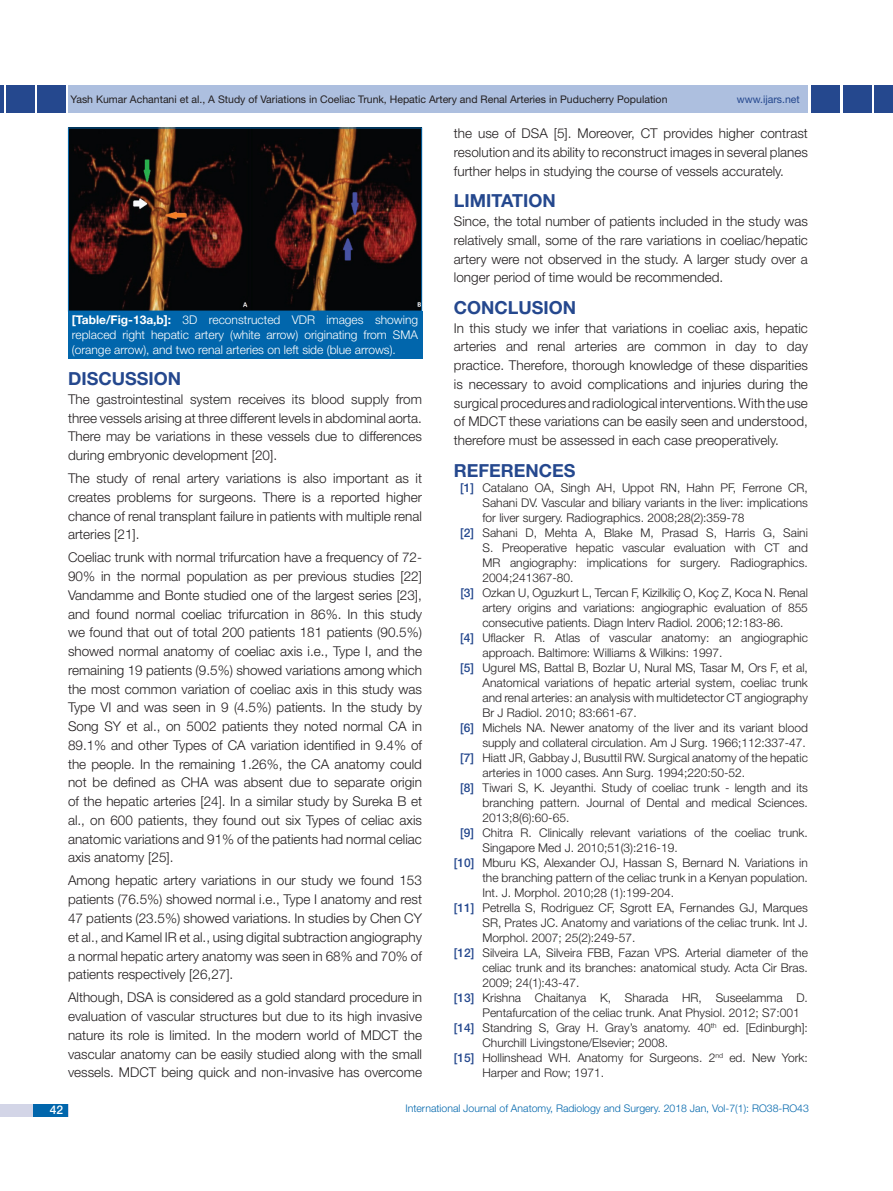
<style>
.page{position:relative;width:893px;height:1191px;background:#fff}
.page>*{position:absolute;margin:0;border:0;box-sizing:border-box;transform-origin:0 0}
.Heading{font:700 18px "Helvetica Neue";color:#25488e}
.Body_Text{font:300 13.5px/18.8px "Helvetica Neue";color:#231f20;text-align:justify}
.Reference_text{font:300 12px/15px "Helvetica Neue";color:#231f20;text-align:justify}
.Table_text{font:300 12px/15px "Helvetica Neue";color:#fff;text-align:justify}
.t1{font:500 12px "Helvetica Neue";color:#fff}
.t2{font:10.5px "Helvetica Neue";color:#231f20}
.t3{font:300 10.5px "Helvetica Neue";color:#0166ac}
.t4{font:10.5px "Helvetica Neue";color:#25488e}
.s1{font-weight:700}
.s2{font-weight:500;color:#25488e}
</style>
<div class="page">
<hr style="left:0;top:85px;width:4px;height:28px;background:#25488e">
<div style="left:6px;top:85px;width:29px;height:28px;background:#25488e"></div>
<div style="left:68px;top:85px;width:740px;height:28px;background:#adbfdf"></div>
<div style="left:875px;top:85px;width:18px;height:28px;background:#25488e"></div>
<div style="left:843px;top:85px;width:29px;height:28px;background:#25488e"></div>
<div style="left:811px;top:85px;width:29px;height:28px;background:#25488e"></div>
<div style="left:0;top:1103px;width:68px;height:13px;background:#d3d5e7"></div>
<div style="left:33px;top:1103px;width:35px;height:13px;background:#0166ac"></div>
<div style="left:37px;top:85px;width:29px;height:28px;background:#25488e"></div>
<img style="left:70px;top:130px;width:350px;height:179px">
<div style="left:68px;top:128px;width:354px;height:183px;border:1px solid #0166ac"></div>
<div style="left:68px;top:311px;width:354px;height:47px;background:#0166ac"></div>
<p class="t2" style="left:71px;top:93px;width:598px">Yash Kumar Achantani et al., A Study of Variations in Coeliac Trunk, Hepatic Artery and Renal Arteries in Puducherry Population</p>
<p class="t4" style="left:737px;top:93px;width:64px">www.ijars.net</p>
<p class="Table_text" style="left:72px;top:312px;width:348px"><span class="s1">[TABLE/FIG-13A,B]:</span> 3D reconstructed VDR images showing replaced right hepatic artery (white arrow) originating from SMA (orange arrow), and two renal arteries on left side (blue arrows).</p>
<p class="Heading" style="left:68px;top:367px;width:112px">DISCUSSION</p>
<p class="Body_Text" style="left:68px;top:389px;width:355px">The gastrointestinal system receives its blood supply from three vessels arising at three different levels in abdominal aorta.<br>There may be variations in these vessels due to differences during embryonic development [20].</p>
<p class="Body_Text" style="left:68px;top:468px;width:356px">The study of renal artery variations is also important as it creates problems for surgeons. There is a reported higher chance of renal transplant failure in patients with multiple renal arteries [21].</p>
<p class="Body_Text" style="left:68px;top:548px;width:356px">Coeliac trunk with normal trifurcation have a frequency of 72- 90% in the normal population as per previous studies [22] Vandamme and Bonte studied one of the largest series [23], and found normal coeliac trifurcation in 86%. In this study we found that out of total 200 patients 181 patients (90.5%) showed normal anatomy of coeliac axis i.e., Type I, and the remaining 19 patients (9.5%) showed variations among which the most common variation of coeliac axis in this study was Type VI and was seen in 9 (4.5%) patients. In the study by Song SY et al., on 5002 patients they noted normal CA in 89.1% and other Types of CA variation identified in 9.4% of the people. In the remaining 1.26%, the CA anatomy could not be defined as CHA was absent due to separate origin of the hepatic arteries [24]. In a similar study by Sureka B et al., on 600 patients, they found out six Types of celiac axis anatomic variations and 91% of the patients had normal celiac axis anatomy [25].</p>
<p class="Body_Text" style="left:68px;top:871px;width:356px">Among hepatic artery variations in our study we found 153 patients (76.5%) showed normal i.e., Type I anatomy and rest 47 patients (23.5%) showed variations. In studies by Chen CY et al., and Kamel IR et al., using digital subtraction angiography a normal hepatic artery anatomy was seen in 68% and 70% of patients respectively [26,27].</p>
<p class="Body_Text" style="left:68px;top:987px;width:356px">Although, DSA is considered as a gold standard procedure in evaluation of vascular structures but due to its high invasive nature its role is limited. In the modern world of MDCT the vascular anatomy can be easily studied along with the small vessels. MDCT being quick and non-invasive has overcome</p>
<p class="Body_Text" style="left:454px;top:124px;width:355px">the use of DSA [5]. Moreover, CT provides higher contrast resolution and its ability to reconstruct images in several planes further helps in studying the course of vessels accurately.</p>
<p class="Heading" style="left:454px;top:190px;width:101px">LIMITATION</p>
<p class="Body_Text" style="left:454px;top:211px;width:355px">Since, the total number of patients included in the study was relatively small, some of the rare variations in coeliac/hepatic artery were not observed in the study. A larger study over a longer period of time would be recommended.</p>
<p class="Heading" style="left:454px;top:296px;width:121px">CONCLUSION</p>
<p class="Body_Text" style="left:454px;top:318px;width:356px">In this study we infer that variations in coeliac axis, hepatic arteries and renal arteries are common in day to day practice. Therefore, thorough knowledge of these disparities is necessary to avoid complications and injuries during the surgical procedures and radiological interventions. With the use of MDCT these variations can be easily seen and understood, therefore must be assessed in each case preoperatively.</p>
<p class="Heading" style="left:454px;top:459px;width:121px">REFERENCES</p>
<p class="Reference_text" style="left:482px;top:479px;width:327px;text-indent:-22px"><span class="s2">[1]</span> Catalano OA, Singh AH, Uppot RN, Hahn PF, Ferrone CR, Sahani DV. Vascular and biliary variants in the liver: implications for liver surgery. Radiographics. 2008;28(2):359-78</p>
<p class="Reference_text" style="left:482px;top:524px;width:327px;text-indent:-22px"><span class="s2">[2]</span> Sahani D, Mehta A, Blake M, Prasad S, Harris G, Saini S. Preoperative hepatic vascular evaluation with CT and MR angiography: implications for surgery. Radiographics.<br>2004;241367-80.</p>
<p class="Reference_text" style="left:482px;top:584px;width:327px;text-indent:-22px"><span class="s2">[3]</span> Ozkan U, Oguzkurt L, Tercan F, Kizilkiliç O, Koç Z, Koca N. Renal artery origins and variations: angiographic evaluation of 855 consecutive patients. Diagn Interv Radiol. 2006;12:183-86.</p>
<p class="Reference_text" style="left:482px;top:629px;width:327px;text-indent:-22px"><span class="s2">[4]</span> Uflacker R. Atlas of vascular anatomy: an angiographic approach. Baltimore: Williams &amp; Wilkins: 1997.</p>
<p class="Reference_text" style="left:482px;top:659px;width:327px;text-indent:-22px"><span class="s2">[5]</span> Ugurel MS, Battal B, Bozlar U, Nural MS, Tasar M, Ors F, et al, Anatomical variations of hepatic arterial system, coeliac trunk and renal arteries: an analysis with multidetector CT angiography Br J Radiol. 2010; 83:661-67.</p>
<p class="Reference_text" style="left:460px;top:719px;width:349px;text-align:right"><span class="s2">[6]</span> Michels NA. Newer anatomy of the liver and its variant blood supply and collateral circulation. Am J Surg. 1966;112:337-47.</p>
<p class="Reference_text" style="left:482px;top:749px;width:327px;text-indent:-22px"><span class="s2">[7]</span> Hiatt JR, Gabbay J, Busuttil RW. Surgical anatomy of the hepatic arteries in 1000 cases. Ann Surg. 1994;220:50-52.</p>
<p class="Reference_text" style="left:482px;top:779px;width:327px;text-indent:-22px"><span class="s2">[8]</span> Tiwari S, K. Jeyanthi. Study of coeliac trunk - length and its branching pattern. Journal of Dental and medical Sciences.<br>2013;8(6):60-65.</p>
<p class="Reference_text" style="left:482px;top:824px;width:327px;text-indent:-22px"><span class="s2">[9]</span> Chitra R. Clinically relevant variations of the coeliac trunk.<br>Singapore Med J. 2010;51(3):216-19.</p>
<p class="Reference_text" style="left:482px;top:854px;width:327px;text-indent:-29px"><span class="s2">[10]</span> Mburu KS, Alexander OJ, Hassan S, Bernard N. Variations in the branching pattern of the celiac trunk in a Kenyan population.<br>Int. J. Morphol. 2010;28 (1):199-204.</p>
<p class="Reference_text" style="left:482px;top:899px;width:327px;text-indent:-29px"><span class="s2">[11]</span> Petrella S, Rodriguez CF, Sgrott EA, Fernandes GJ, Marques SR, Prates JC. Anatomy and variations of the celiac trunk. Int J.<br>Morphol. 2007; 25(2):249-57.</p>
<p class="Reference_text" style="left:482px;top:944px;width:327px;text-indent:-29px"><span class="s2">[12]</span> Silveira LA, Silveira FBB, Fazan VPS. Arterial diameter of the celiac trunk and its branches: anatomical study. Acta Cir Bras.<br>2009; 24(1):43-47.</p>
<p class="Reference_text" style="left:482px;top:989px;width:327px;text-indent:-29px"><span class="s2">[13]</span> Krishna Chaitanya K, Sharada HR, Suseelamma D.<br>Pentafurcation of the celiac trunk. Anat Physiol. 2012; S7:001</p>
<p class="Reference_text" style="left:482px;top:1019px;width:327px;text-indent:-29px"><span class="s2">[14]</span> Standring S, Gray H. Gray’s anatomy. 40<sup>th</sup> ed. [Edinburgh]:<br>Churchill Livingstone/Elsevier; 2008.</p>
<p class="Reference_text" style="left:482px;top:1049px;width:327px;text-indent:-29px"><span class="s2">[15]</span> Hollinshead WH. Anatomy for Surgeons. 2<sup>nd</sup> ed. New York:<br>Harper and Row; 1971.</p>
<p class="t1" style="left:50px;top:1102px;width:15px">42</p>
<p class="t3" style="left:405px;top:1101px;width:405px">International Journal of Anatomy, Radiology and Surgery. 2018 Jan, Vol-7(1): RO38-RO43</p>
</div>
